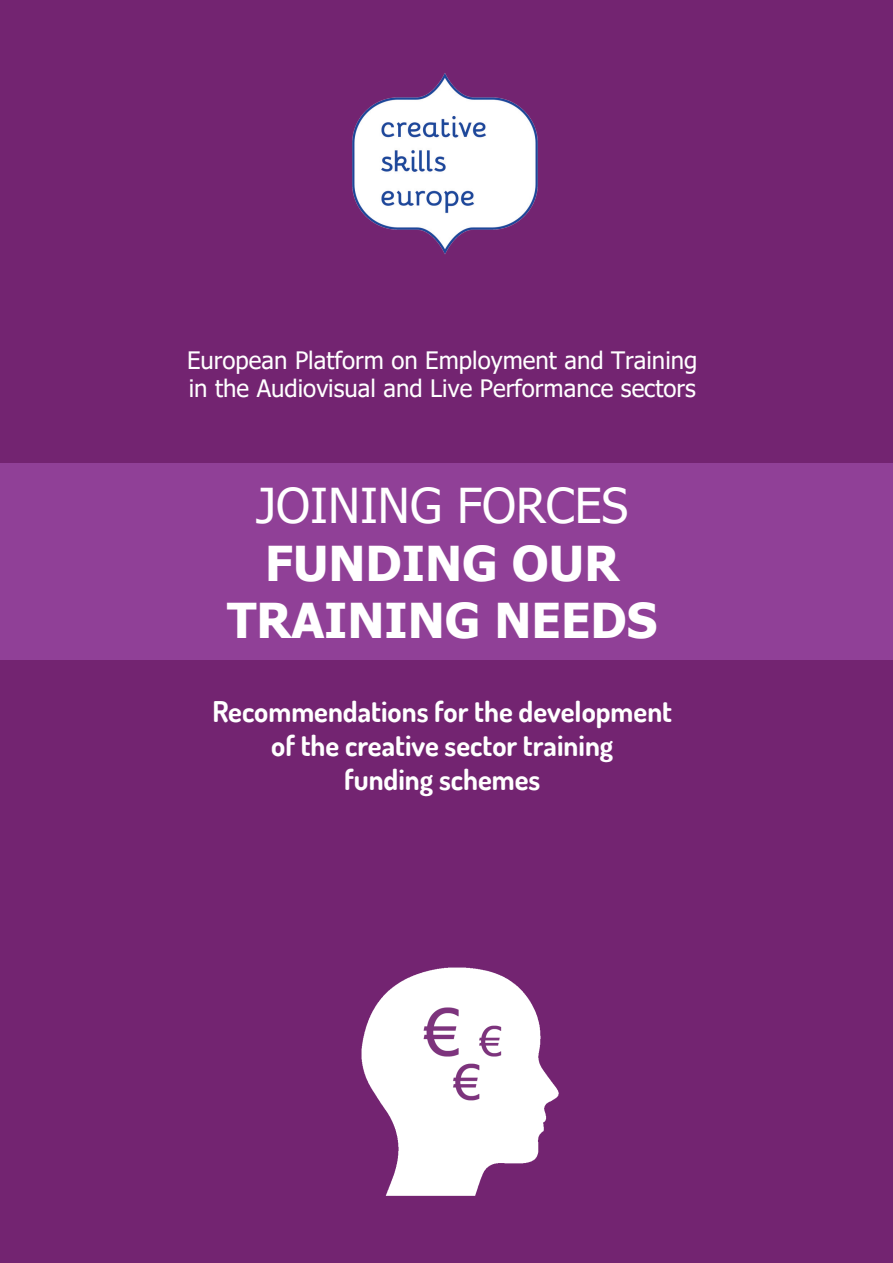
<style>
.page{position:relative;width:893px;height:1263px;background:#732471}
.page>*{position:absolute;margin:0;border:0;box-sizing:border-box;transform-origin:0 0}
.t1{font:700 48px/57.6px "Tahoma";color:#fff;text-align:center}
.t2{font:48px "Tahoma";color:#fff}
.t3{font:700 28.5px/34.2px "Dosis";color:#fff;text-align:center}
.t4{font:24px/28.8px "Tahoma";color:#fff}
</style>
<div class="page">
<img style="left:331px;top:951px;width:244px;height:277px">
<img style="left:342px;top:64px;width:205px;height:198px">
<div style="left:0;top:463px;width:893px;height:197px;background:#904097"></div>
<svg style="left:443px;top:1188px;width:2px;height:9px"></svg>
<p class="t4" style="left:187px;top:347px;width:512px">European Platform on Employment and Training in the Audiovisual and Live Performance sectors</p>
<h1 class="t2" style="left:256px;top:473px;width:374px">Joining forces</h1>
<h1 class="t1" style="left:227px;top:536px;width:432px">FUNDING OUR<br>TRAINING NEEDS</h1>
<p class="t3" style="left:212px;top:694px;width:461px">Recommendations for the development of the creative sector training<br>funding schemes</p>
</div>
